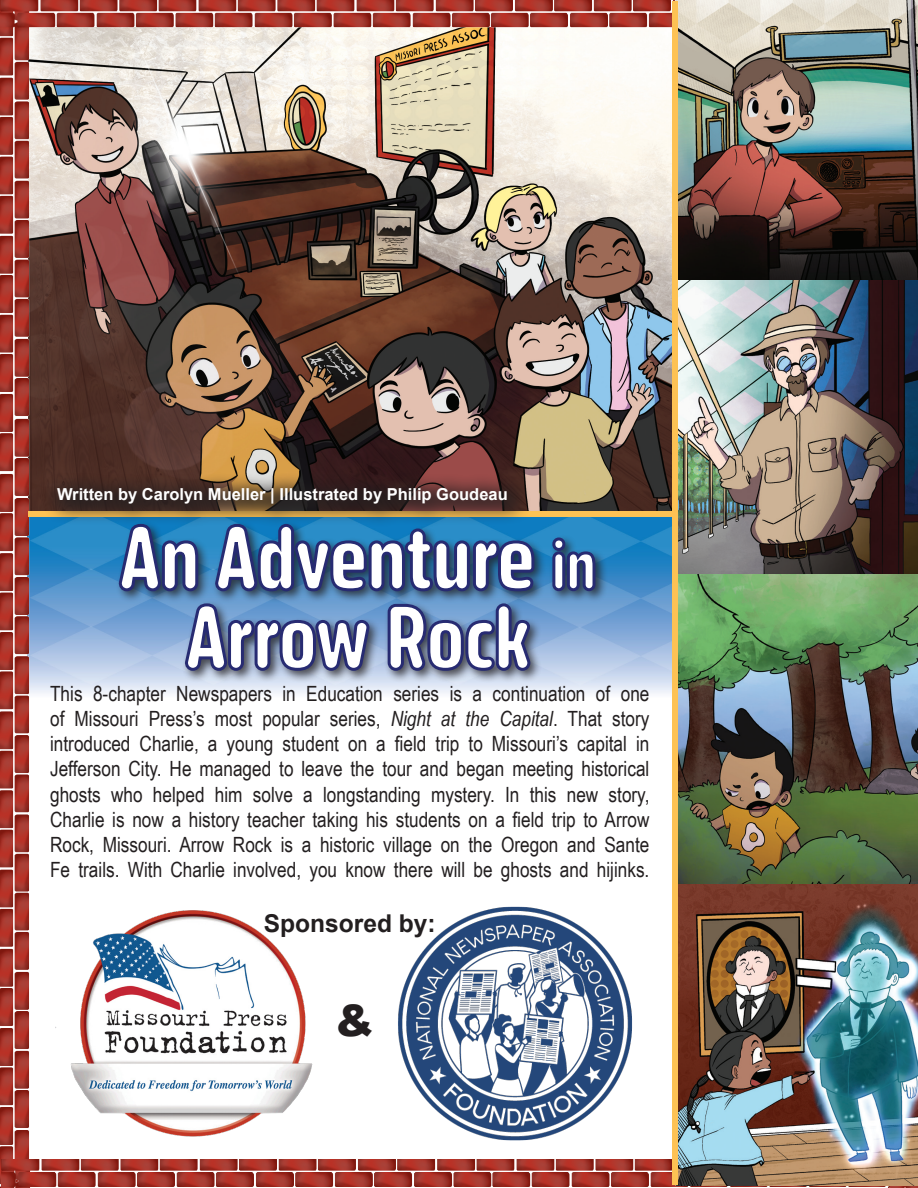
<style>
.page{position:relative;width:918px;height:1188px;background:#fff}
.page>*{position:absolute;margin:0;border:0;box-sizing:border-box;transform-origin:0 0}
.t1{font:900 84px/79.5px "October Compressed DL";color:#fff;text-align:center}
.t2{font:900 43.5px "Arial";color:#231f20}
.t3{font:700 24.6px "Arial";color:#231f20}
.t4{font:21px/25.2px "Arial Narrow";color:#231f20;text-align:justify}
.t5{font:700 16.5px "Arial";color:#fff}
.s1{font-size:64.5px}
.s2{font-style:italic}
</style>
<div class="page">
<img style="left:0;top:1px;width:672px;height:1187px">
<img style="left:2px;top:1160px;width:916px;height:28px">
<img style="left:675px;top:0;width:243px;height:1185px">
<div style="left:672px;top:1px;width:6px;height:1184px;background:#fdc254"></div>
<div style="left:28px;top:511px;width:647px;height:6px;background:#fdc254"></div>
<div style="left:115px;top:521px;width:493px;height:162px;background:#231f20;opacity:.75"></div>
<div style="left:42px;top:472px;width:490px;height:56px;background:#231f20;opacity:.89"></div>
<img style="left:366px;top:885px;width:277px;height:269px">
<img style="left:55px;top:905px;width:272px;height:235px">
<p class="t5" style="left:57px;top:484px;width:452px">Written by Carolyn Mueller | Illustrated by Philip Goudeau</p>
<p class="t1" style="left:120px;top:522px;width:478px">An Adventure <span class="s1">in<br></span>Arrow Rock</p>
<p class="t4" style="left:50px;top:680px;width:601px">This 8-chapter Newspapers in Education series is a continuation of one of Missouri Press’s most popular series, <span class="s2">Night at the Capital</span>. That story introduced Charlie, a young student on a field trip to Missouri’s capital in Jefferson City. He managed to leave the tour and began meeting historical ghosts who helped him solve a longstanding mystery. In this new story, Charlie is now a history teacher taking his students on a field trip to Arrow Rock, Missouri. Arrow Rock is a historic village on the Oregon and Sante Fe trails. With Charlie involved, you know there will be ghosts and hijinks.</p>
<p class="t3" style="left:264px;top:906px;width:174px">Sponsored by:</p>
<p class="t2" style="left:335px;top:989px;width:40px">&amp;</p>
</div>
